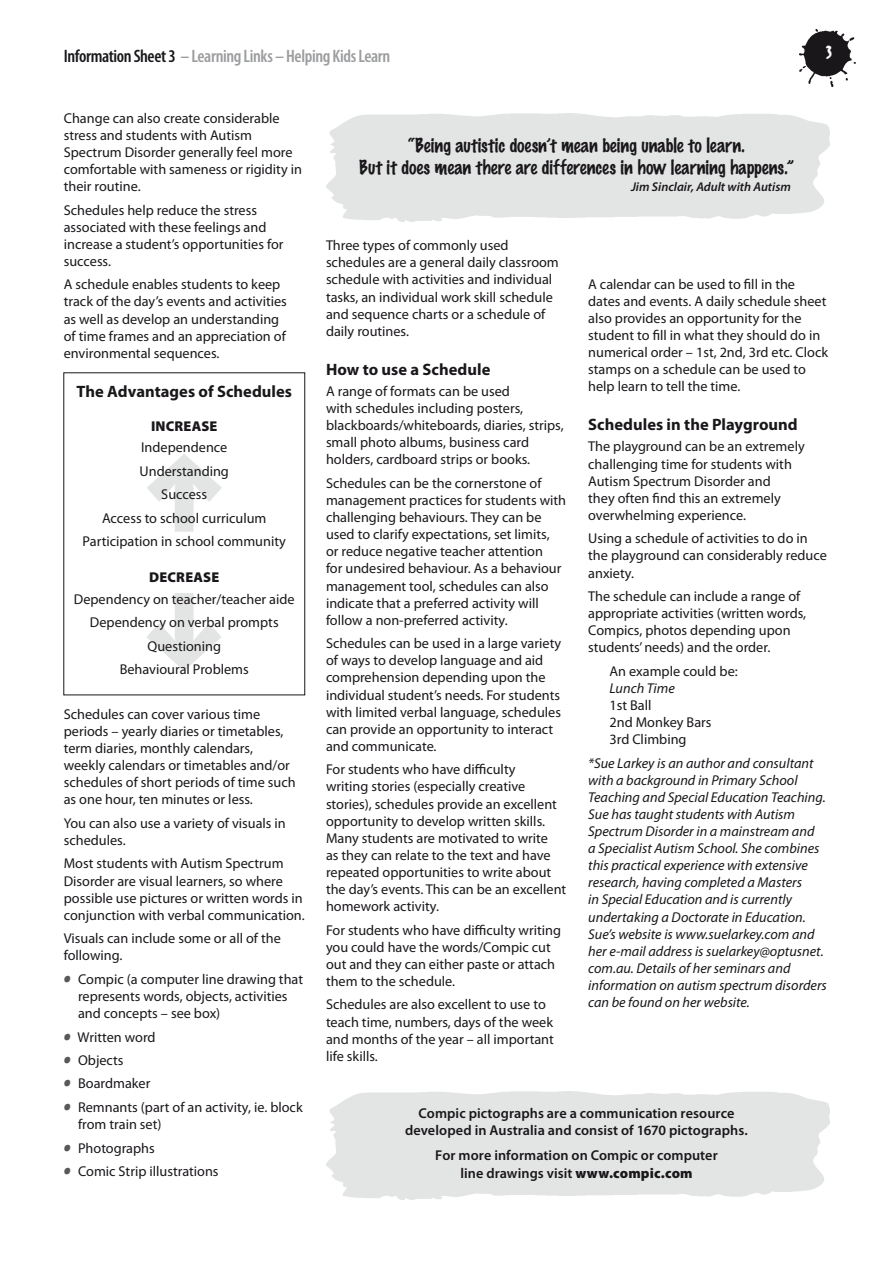
<style>
.page{position:relative;width:893px;height:1263px;background:#fff}
.page>*{position:absolute;margin:0;border:0;box-sizing:border-box;transform-origin:0 0}
.t1{font:124.5px "FF Dingbats Arrows One";color:#e3e4e4}
.t2{font:100 18px/21.6px "Marker Felt";color:#1a171b;text-align:center}
.t3{font:600 condensed 18px "Myriad Pro";letter-spacing:-.02em;color:#9c9d9f}
.t4{font:700 16.5px "Myriad Pro";color:#1a171b}
.t5{font:14.25px/17.1px "Myriad Pro";color:#1a171b}
.t6{font:italic 14.25px/17.1px "Myriad Pro";color:#1a171b}
.t7{font:600 14.25px/17.1px "Myriad Pro";letter-spacing:.005em;color:#1a171b;text-align:center}
.t8{font:900 14.25px "Myriad Pro";letter-spacing:.015em;color:#1a171b}
.t9{font:italic 600 12.75px "Myriad Pro";color:#1a171b}
.s1{color:#1a171b}
.s2{font-family:"Childs Play Age Eight";font-size:16.5px;color:#58585a}
.s3{font-weight:900}
</style>
<div class="page">
<img style="left:800px;top:29px;width:56px;height:57px">
<svg style="left:825px;top:45px;width:7px;height:14px"></svg>
<p class="t3" style="left:64px;top:45px;width:328px"><span class="s1">Information Sheet 3</span> – Learning Links – Helping Kids Learn</p>
<p class="t5" style="left:64px;top:109px;width:240px">Change can also create considerable stress and students with Autism<br>Spectrum Disorder generally feel more comfortable with sameness or rigidity in their routine.</p>
<p class="t5" style="left:64px;top:201px;width:221px">Schedules help reduce the stress associated with these feelings and increase a student’s opportunities for success.</p>
<p class="t5" style="left:64px;top:276px;width:225px">A schedule enables students to keep track of the day’s events and activities as well as develop an understanding of time frames and an appreciation of environmental sequences.</p>
<p class="t4" style="left:76px;top:380px;width:217px">The Advantages of Schedules</p>
<p class="t8" style="left:151px;top:416px;width:68px">INCREASE</p>
<p class="t5" style="left:83px;top:435px;width:205px;line-height:23.5px;text-align:center">Independence<br>Understanding<br>Success<br>Access to school curriculum<br>Participation in school community</p>
<p class="t8" style="left:149px;top:568px;width:72px">DECREASE</p>
<p class="t5" style="left:74px;top:587px;width:222px;line-height:23.5px;text-align:center">Dependency on teacher/teacher aide<br>Dependency on verbal prompts<br>Questioning<br>Behavioural Problems</p>
<p class="t5" style="left:64px;top:705px;width:233px">Schedules can cover various time periods – yearly diaries or timetables, term diaries, monthly calendars, weekly calendars or timetables and/or schedules of short periods of time such as one hour, ten minutes or less.</p>
<p class="t5" style="left:64px;top:814px;width:224px">You can also use a variety of visuals in schedules.</p>
<p class="t5" style="left:64px;top:855px;width:242px">Most students with Autism Spectrum Disorder are visual learners, so where possible use pictures or written words in conjunction with verbal communication.</p>
<p class="t5" style="left:64px;top:930px;width:219px">Visuals can include some or all of the following.</p>
<p class="t5" style="left:78px;top:970px;width:227px;text-indent:-14px"><span class="s2">•</span> Compic (a computer line drawing that represents words, objects, activities and concepts – see box)</p>
<p class="t5" style="left:64px;top:1028px;width:93px"><span class="s2">•</span> Written word</p>
<p class="t5" style="left:64px;top:1051px;width:61px"><span class="s2">•</span> Objects</p>
<p class="t5" style="left:64px;top:1075px;width:88px"><span class="s2">•</span> Boardmaker</p>
<p class="t5" style="left:78px;top:1098px;width:226px;text-indent:-14px"><span class="s2">•</span> Remnants (part of an activity, ie. block from train set)</p>
<p class="t5" style="left:64px;top:1139px;width:92px"><span class="s2">•</span> Photographs</p>
<p class="t5" style="left:64px;top:1162px;width:156px"><span class="s2">•</span> Comic Strip illustrations</p>
<h1 class="t1" style="left:135px;top:449px;width:99px">■</h1>
<p class="t2" style="left:359px;top:135px;width:436px">“Being autistic doesn’t mean being unable to learn.<br>But it does mean there are differences in how learning happens.”</p>
<p class="t9" style="left:631px;top:179px;width:161px">Jim Sinclair, Adult with Autism</p>
<p class="t5" style="left:326px;top:237px;width:234px">Three types of commonly used schedules are a general daily classroom schedule with activities and individual tasks, an individual work skill schedule and sequence charts or a schedule of daily routines.</p>
<p class="t4" style="left:326px;top:358px;width:166px">How to use a Schedule</p>
<p class="t5" style="left:326px;top:382px;width:239px">A range of formats can be used<br>with schedules including posters, blackboards/whiteboards, diaries, strips, small photo albums, business card holders, cardboard strips or books.</p>
<p class="t5" style="left:326px;top:474px;width:242px">Schedules can be the cornerstone of management practices for students with challenging behaviours. They can be used to clarify expectations, set limits,<br>or reduce negative teacher attention<br>for undesired behaviour. As a behaviour management tool, schedules can also indicate that a preferred activity will follow a non-preferred activity.</p>
<p class="t5" style="left:326px;top:635px;width:237px">Schedules can be used in a large variety of ways to develop language and aid comprehension depending upon the individual student’s needs. For students with limited verbal language, schedules can provide an opportunity to interact and communicate.</p>
<p class="t5" style="left:326px;top:761px;width:242px">For students who have difficulty<br>writing stories (especially creative stories), schedules provide an excellent opportunity to develop written skills.<br>Many students are motivated to write<br>as they can relate to the text and have repeated opportunities to write about the day’s events. This can be an excellent homework activity.</p>
<p class="t5" style="left:326px;top:921px;width:237px">For students who have difficulty writing you could have the words/Compic cut out and they can either paste or attach them to the schedule.</p>
<p class="t5" style="left:326px;top:996px;width:229px">Schedules are also excellent to use to teach time, numbers, days of the week and months of the year – all important life skills.</p>
<p class="t5" style="left:588px;top:275px;width:241px">A calendar can be used to fill in the dates and events. A daily schedule sheet also provides an opportunity for the student to fill in what they should do in numerical order – 1st, 2nd, 3rd etc. Clock stamps on a schedule can be used to help learn to tell the time.</p>
<p class="t4" style="left:588px;top:414px;width:211px">Schedules in the Playground</p>
<p class="t5" style="left:588px;top:438px;width:218px">The playground can be an extremely challenging time for students with<br>Autism Spectrum Disorder and<br>they often find this an extremely overwhelming experience.</p>
<p class="t5" style="left:588px;top:530px;width:240px">Using a schedule of activities to do in the playground can considerably reduce anxiety.</p>
<p class="t5" style="left:588px;top:587px;width:219px">The schedule can include a range of appropriate activities (written words, Compics, photos depending upon students’ needs) and the order.</p>
<p class="t5" style="left:609px;top:662px;width:130px">An example could be:</p>
<p class="t6" style="left:609px;top:679px;width:67px">Lunch Time</p>
<p class="t5" style="left:609px;top:696px;width:104px">1st Ball<br>2nd Monkey Bars<br>3rd Climbing</p>
<p class="t6" style="left:588px;top:754px;width:240px">*Sue Larkey is an author and consultant with a background in Primary School Teaching and Special Education Teaching.<br>Sue has taught students with Autism Spectrum Disorder in a mainstream and<br>a Specialist Autism School. She combines this practical experience with extensive research, having completed a Masters<br>in Special Education and is currently undertaking a Doctorate in Education.<br>Sue’s website is www.suelarkey.com and her e-mail address is suelarkey@optusnet. com.au. Details of her seminars and information on autism spectrum disorders can be found on her website.</p>
<p class="t7" style="left:405px;top:1104px;width:344px">Compic pictographs are a communication resource developed in Australia and consist of 1670 pictographs.</p>
<p class="t7" style="left:435px;top:1147px;width:284px">For more information on Compic or computer line drawings visit <span class="s3">WWW.COMPIC.COM</span></p>
</div>
